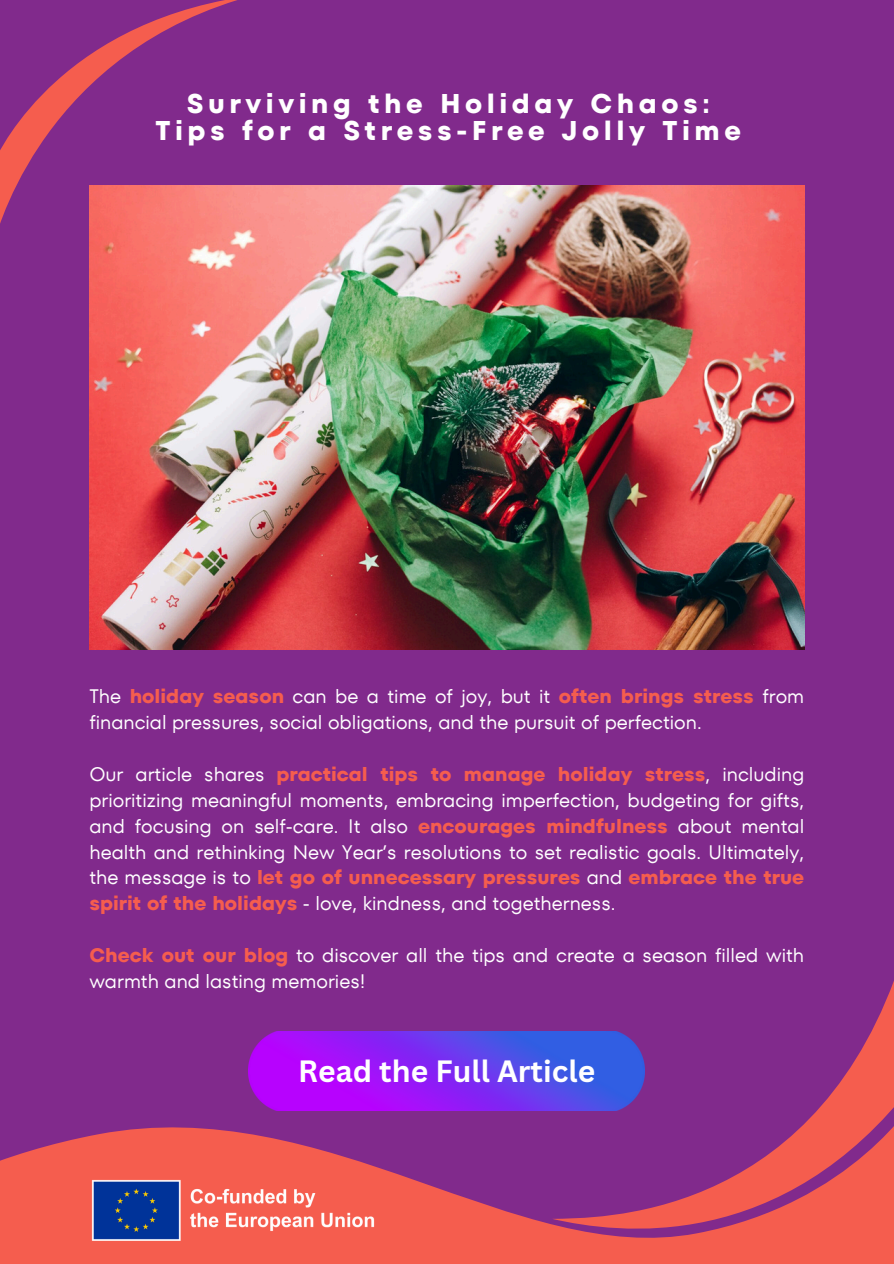
<style>
.page{position:relative;width:894px;height:1264px;background:#fff}
.page>*{position:absolute;margin:0;border:0;box-sizing:border-box;transform-origin:0 0}
.t1{font:700 30px "Canva Sans";color:#fff}
.t2{font:700 27px/27px "TT Fors";letter-spacing:.165em;color:#fff;text-align:center}
.t3{font:19.5px/25.8px "TT Fors";color:#fff}
.s1{font-weight:700;color:#f55d4e}
</style>
<div class="page">
<div style="left:0;top:0;width:893px;height:1263px;background:#812a8c"></div>
<svg style="left:0;top:1110px;width:520px;height:153px;fill:#f55d4e"></svg>
<svg style="left:520px;top:983px;width:373px;height:280px"></svg>
<img style="left:89px;top:1178px;width:296px;height:62px">
<svg style="left:0;top:0;width:237px;height:224px"></svg>
<svg style="left:0;top:0;width:225px;height:163px"></svg>
<img style="left:248px;top:1031px;width:396px;height:79px">
<img style="left:89px;top:186px;width:715px;height:463px">
<p class="t2" style="left:155px;top:90px;width:587px">Surviving the Holiday Chaos:<br>Tips for a Stress-Free Jolly Time</p>
<p class="t3" style="left:89px;top:683px;width:716px">The <span class="s1">holiday season</span> can be a time of joy, but it <span class="s1">often brings stress</span> from financial pressures, social obligations, and the pursuit of perfection.</p>
<p class="t3" style="left:89px;top:761px;width:716px;text-align:justify">Our article shares <span class="s1">practical tips to manage holiday stress</span>, including prioritizing meaningful moments, embracing imperfection, budgeting for gifts, and focusing on self-care. It also <span class="s1">encourages mindfulness</span> about mental health and rethinking New Year’s resolutions to set realistic goals. Ultimately, the message is to <span class="s1">let go of unnecessary pressures</span> and <span class="s1">embrace the true spirit of the holidays</span> - love, kindness, and togetherness.</p>
<p class="t3" style="left:89px;top:942px;width:716px"><span class="s1">Check out our blog</span> to discover all the tips and create a season filled with warmth and lasting memories!</p>
<h2 class="t1" style="left:298px;top:1049px;width:299px">Read the Full Article</h2>
</div>
